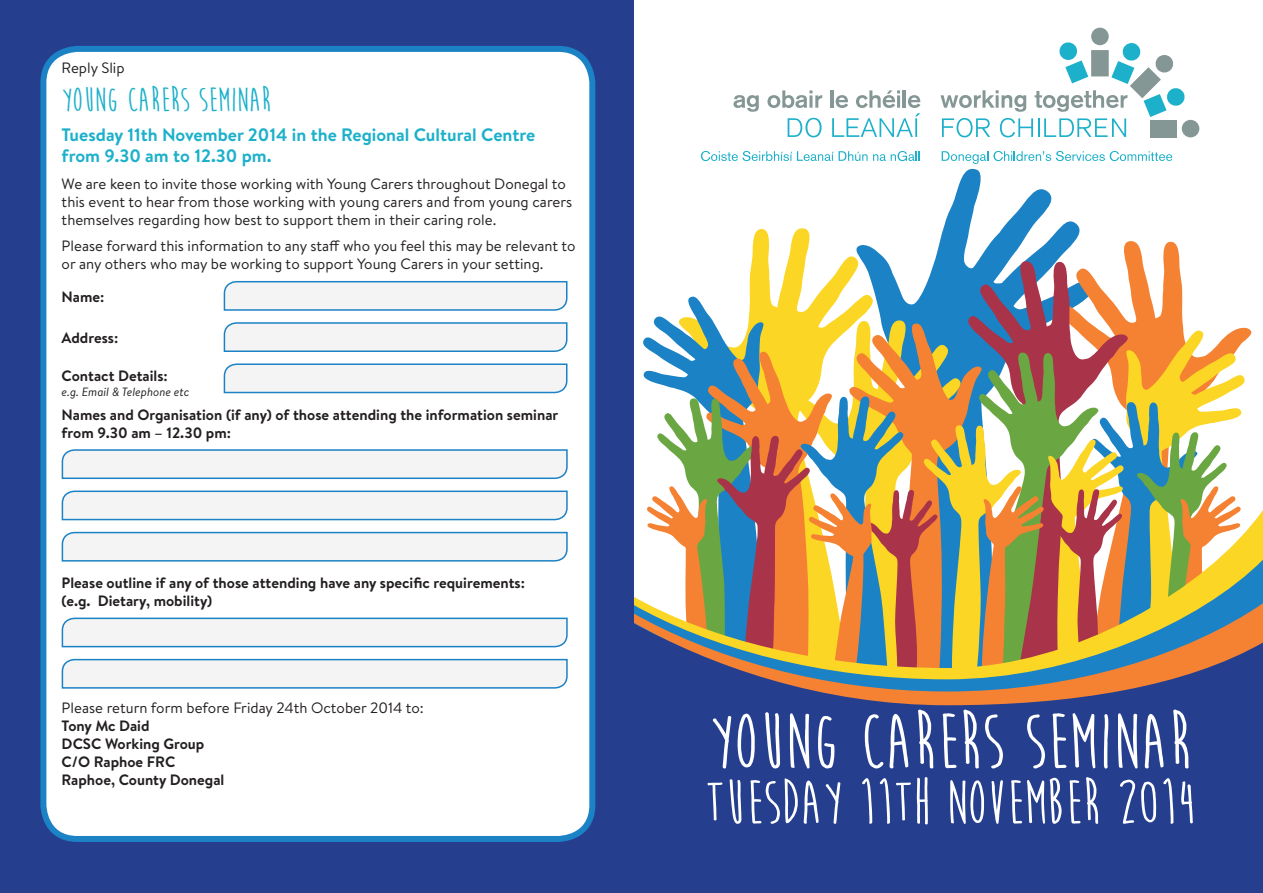
<style>
.page{position:relative;width:1263px;height:893px;background:#fff}
.page>*{position:absolute;margin:0;border:0;box-sizing:border-box;transform-origin:0 0}
.t1{font:700 79.5px "Moon Flower";color:#fff}
.t2{font:700 63px "Moon Flower";color:#fff}
.t3{font:700 34.5px "Moon Flower";color:#1cb0ca}
.t4{font:700 18px/21.6px "Brandon Text";color:#1cb0ca}
.t5{font:15px/18px "Brandon Text";color:#231f20}
.t6{font:700 15px/18px "Brandon Text";color:#231f20}
.t7{font:italic 12px "Brandon Text";color:#231f20}
</style>
<div class="page">
<svg style="left:749px;top:228px;width:104px;height:100px"></svg>
<svg style="left:853px;top:168px;width:227px;height:154px"></svg>
<svg style="left:1060px;top:241px;width:191px;height:97px"></svg>
<svg style="left:966px;top:261px;width:162px;height:67px"></svg>
<svg style="left:643px;top:294px;width:122px;height:84px"></svg>
<svg style="left:645px;top:328px;width:603px;height:182px"></svg>
<div style="left:634px;top:705px;width:629px;height:188px;background:#253f8e"></div>
<svg style="left:647px;top:510px;width:616px;height:49px;background:#bf9464"></svg>
<svg style="left:634px;top:559px;width:629px;height:44px;background:#b59f68"></svg>
<svg style="left:634px;top:603px;width:629px;height:102px;background:#937f64"></svg>
<div style="left:1091px;top:28px;width:18px;height:17px;background:#849795;border-radius:50%"></div>
<div style="left:1182px;top:120px;width:17px;height:17px;background:#849795;border-radius:50%"></div>
<svg style="left:940px;top:41px;width:246px;height:96px"></svg>
<svg style="left:942px;top:151px;width:230px;height:13px"></svg>
<svg style="left:701px;top:151px;width:166px;height:10px"></svg>
<svg style="left:873px;top:151px;width:46px;height:10px"></svg>
<svg style="left:788px;top:118px;width:34px;height:19px"></svg>
<svg style="left:733px;top:95px;width:26px;height:17px"></svg>
<svg style="left:767px;top:90px;width:55px;height:18px"></svg>
<hr style="left:831px;top:90px;width:3px;height:18px;background:#849795">
<svg style="left:832px;top:90px;width:88px;height:47px"></svg>
<div style="left:0;top:0;width:634px;height:893px;background:#253f8e"></div>
<div style="left:43px;top:49px;width:549px;height:790px;background:#fff;border-radius:34px"></div>
<div style="left:40px;top:46px;width:555px;height:796px;border:6px solid #1b82c5;border-radius:34px"></div>
<svg style="left:223px;top:281px;width:345px;height:30px"></svg>
<svg style="left:223px;top:322px;width:345px;height:30px"></svg>
<svg style="left:223px;top:363px;width:345px;height:31px"></svg>
<svg style="left:61px;top:449px;width:507px;height:31px"></svg>
<svg style="left:61px;top:490px;width:507px;height:31px"></svg>
<svg style="left:61px;top:531px;width:507px;height:31px"></svg>
<svg style="left:61px;top:617px;width:507px;height:31px"></svg>
<svg style="left:61px;top:658px;width:507px;height:31px"></svg>
<p class="t5" style="left:62px;top:59px;width:64px">Reply Slip</p>
<p class="t3" style="left:62px;top:81px;width:211px">YOUNG CARERS SEMINAR</p>
<p class="t4" style="left:62px;top:123px;width:475px">Tuesday 11th November 2014 in the Regional Cultural Centre from 9.30 am to 12.30 pm.</p>
<p class="t5" style="left:62px;top:174px;width:512px">We are keen to invite those working with Young Carers throughout Donegal to this event to hear from those working with young carers and from young carers themselves regarding how best to support them in their caring role.</p>
<p class="t5" style="left:62px;top:237px;width:515px">Please forward this information to any staff who you feel this may be relevant to or any others who may be working to support Young Carers in your setting.</p>
<p class="t6" style="left:62px;top:287px;width:44px">Name:</p>
<p class="t6" style="left:62px;top:328px;width:58px">Address:</p>
<p class="t6" style="left:62px;top:367px;width:108px">Contact Details:</p>
<p class="t6" style="left:62px;top:405px;width:498px">Names and Organisation (if any) of those attending the information seminar from 9.30 am – 12.30 pm:</p>
<p class="t7" style="left:62px;top:384px;width:129px">e.g. Email &amp; Telephone etc</p>
<p class="t6" style="left:62px;top:574px;width:465px">Please outline if any of those attending have any specific requirements: (e.g. Dietary, mobility)</p>
<p class="t5" style="left:62px;top:698px;width:364px">Please return form before Friday 24th October 2014 to:</p>
<p class="t6" style="left:62px;top:716px;width:89px">Tony Mc Daid</p>
<p class="t6" style="left:62px;top:734px;width:144px">DCSC Working Group</p>
<p class="t6" style="left:62px;top:752px;width:115px">C/O Raphoe FRC</p>
<p class="t6" style="left:62px;top:770px;width:164px">Raphoe, County Donegal</p>
<p class="t1" style="left:709px;top:700px;width:484px">YOUNG CARERS SEMINAR</p>
<p class="t2" style="left:705px;top:770px;width:492px">TUESDAY 11TH NOVEMBER 2014</p>
</div>
